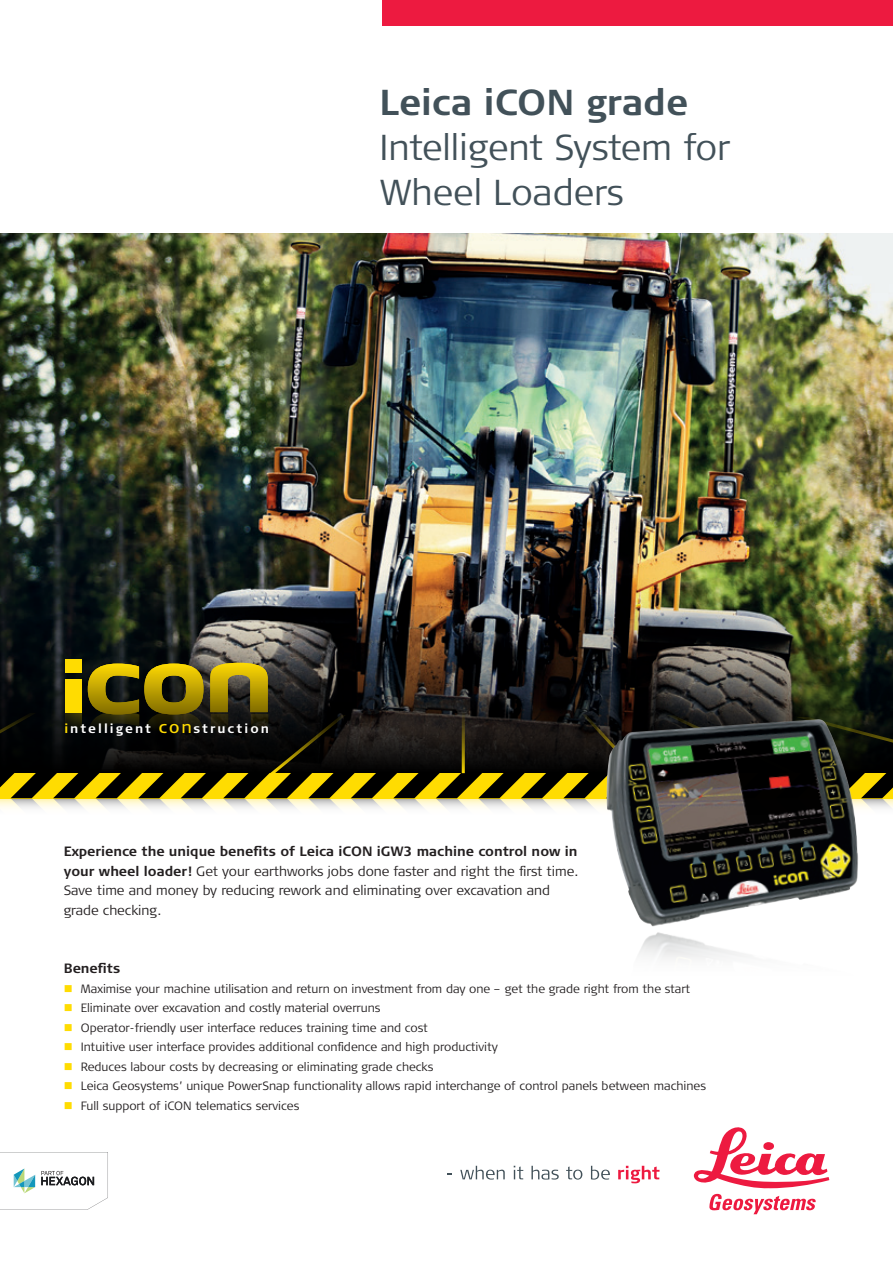
<style>
.page{position:relative;width:893px;height:1263px;background:#fff}
.page>*{position:absolute;margin:0;border:0;box-sizing:border-box;transform-origin:0 0}
.t1{font:300 36px/45px "Signa Column";color:#425159}
.t2{font:700 36px "Signa Column";color:#425159}
.t3{font:300 13.5px/19.5px "Signa Column";color:#231f20}
.t4{font:700 13.5px "Signa Column";color:#231f20}
.t5{font:700 12.75px "Signa Column";letter-spacing:.16em;color:#fff}
.t6{font:300 12px "Signa Column";color:#231f20}
.s1{color:#ffdc01}
.s2{font-weight:400;font-size:16.95px;color:#ffdc01}
.s3{font-weight:700}
</style>
<div class="page">
<img style="left:0;top:234px;width:893px;height:337px">
<svg style="left:460px;top:1166px;width:45px;height:13px"></svg>
<svg style="left:514px;top:1166px;width:9px;height:13px"></svg>
<svg style="left:531px;top:1166px;width:28px;height:13px"></svg>
<svg style="left:566px;top:1166px;width:16px;height:13px"></svg>
<svg style="left:591px;top:1166px;width:19px;height:13px"></svg>
<svg style="left:618px;top:1166px;width:41px;height:17px"></svg>
<svg style="left:694px;top:1127px;width:135px;height:87px"></svg>
<div style="left:383px;top:0;width:510px;height:26px;background:#ed1a40"></div>
<img style="left:0;top:571px;width:893px;height:92px">
<div style="left:65px;top:659px;width:16px;height:14px;background:#ffdc01"></div>
<svg style="left:0;top:663px;width:893px;height:145px;background:#403b1b"></svg>
<img style="left:638px;top:932px;width:110px;height:27px">
<img style="left:606px;top:719px;width:252px;height:208px">
<svg style="left:0;top:1152px;width:108px;height:58px"></svg>
<h1 class="t2" style="left:379px;top:81px;width:310px">Leica iCON grade</h1>
<h1 class="t1" style="left:379px;top:125px;width:352px">Intelligent System for<br>Wheel Loaders</h1>
<p class="t5" style="left:64px;top:721px;width:206px"><span class="s1">i</span>ntelligent <span class="s1">CO</span><span class="s2">n</span>struction</p>
<p class="t3" style="left:64px;top:842px;width:516px"><span class="s3">Experience the unique benefits of Leica iCON iGW3 machine control now in your wheel loader!</span> Get your earthworks jobs done faster and right the first time.<br>Save time and money by reducing rework and eliminating over excavation and grade checking.</p>
<p class="t4" style="left:64px;top:961px;width:58px">Benefits</p>
<p class="t6" style="left:64px;top:982px;width:628px"><span class="s1">■</span> Maximise your machine utilisation and return on investment from day one – get the grade right from the start</p>
<p class="t6" style="left:64px;top:1001px;width:318px"><span class="s1">■</span> Eliminate over excavation and costly material overruns</p>
<p class="t6" style="left:64px;top:1021px;width:366px"><span class="s1">■</span> Operator-friendly user interface reduces training time and cost</p>
<p class="t6" style="left:64px;top:1040px;width:436px"><span class="s1">■</span> Intuitive user interface provides additional confidence and high productivity</p>
<p class="t6" style="left:64px;top:1060px;width:371px"><span class="s1">■</span> Reduces labour costs by decreasing or eliminating grade checks</p>
<p class="t6" style="left:64px;top:1079px;width:644px"><span class="s1">■</span> Leica Geosystems’ unique PowerSnap functionality allows rapid interchange of control panels between machines</p>
<p class="t6" style="left:64px;top:1099px;width:237px"><span class="s1">■</span> Full support of iCON telematics services</p>
</div>
